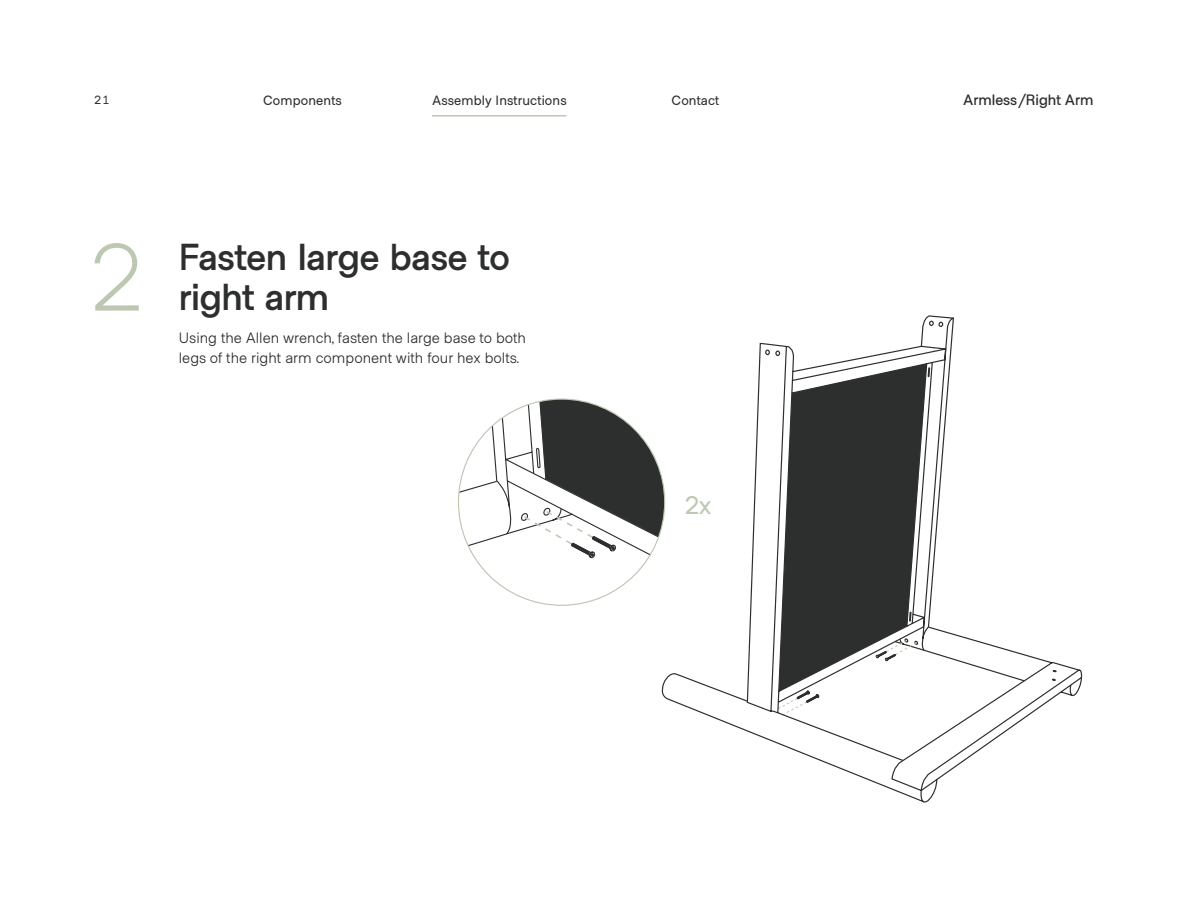
<style>
.page{position:relative;width:1188px;height:918px;background:#fff}
.page>*{position:absolute;margin:0;border:0;box-sizing:border-box;transform-origin:0 0}
.t1{font:300 96px "Metro Sans";color:#bcc8b2}
.t2{font:700 37.5px/40.5px "Metro Sans";letter-spacing:-.005em;color:#2d2e2e}
.t3{font:500 25.5px "Metro Sans";color:#bcc8b2}
.Steps_-_Paragraph{font:15px/19.5px "Metro Sans";color:#2d2e2e}
.t4{font:600 15px "Metro Sans";color:#2d2e2e}
.t5{font:500 13.5px "Metro Sans";letter-spacing:.01em;color:#2d2e2e}
.t6{font:500 12px "Metro Sans";color:#2d2e2e}
</style>
<div class="page">
<hr style="left:432px;top:115px;width:134px;height:2px;background:#bcc8b2">
<svg style="left:661px;top:654px;width:422px;height:149px"></svg>
<svg style="left:746px;top:315px;width:280px;height:447px"></svg>
<svg style="left:779px;top:364px;width:148px;height:327px;fill:#2d2e2e"></svg>
<svg style="left:928px;top:367px;width:2px;height:10px"></svg>
<svg style="left:909px;top:612px;width:3px;height:10px"></svg>
<svg style="left:765px;top:350px;width:15px;height:6px"></svg>
<svg style="left:929px;top:320px;width:14px;height:7px"></svg>
<svg style="left:777px;top:691px;width:42px;height:25px"></svg>
<svg style="left:876px;top:637px;width:43px;height:24px"></svg>
<svg style="left:459px;top:399px;width:206px;height:206px"></svg>
<p class="t6" style="left:94px;top:93px;width:16px">21</p>
<p class="t5" style="left:263px;top:93px;width:80px">Components</p>
<p class="t5" style="left:432px;top:93px;width:136px">Assembly Instructions</p>
<p class="t5" style="left:672px;top:93px;width:49px">Contact</p>
<p class="t4" style="left:963px;top:91px;width:132px">Armless/Right Arm</p>
<p class="t1" style="left:90px;top:221px;width:55px">2</p>
<p class="t2" style="left:179px;top:238px;width:332px">Fasten large base to right arm</p>
<p class="Steps_-_Paragraph" style="left:179px;top:329px;width:349px">Using the Allen wrench, fasten the large base to both legs of the right arm component with four hex bolts.</p>
<p class="t3" style="left:685px;top:490px;width:28px">2x</p>
</div>
